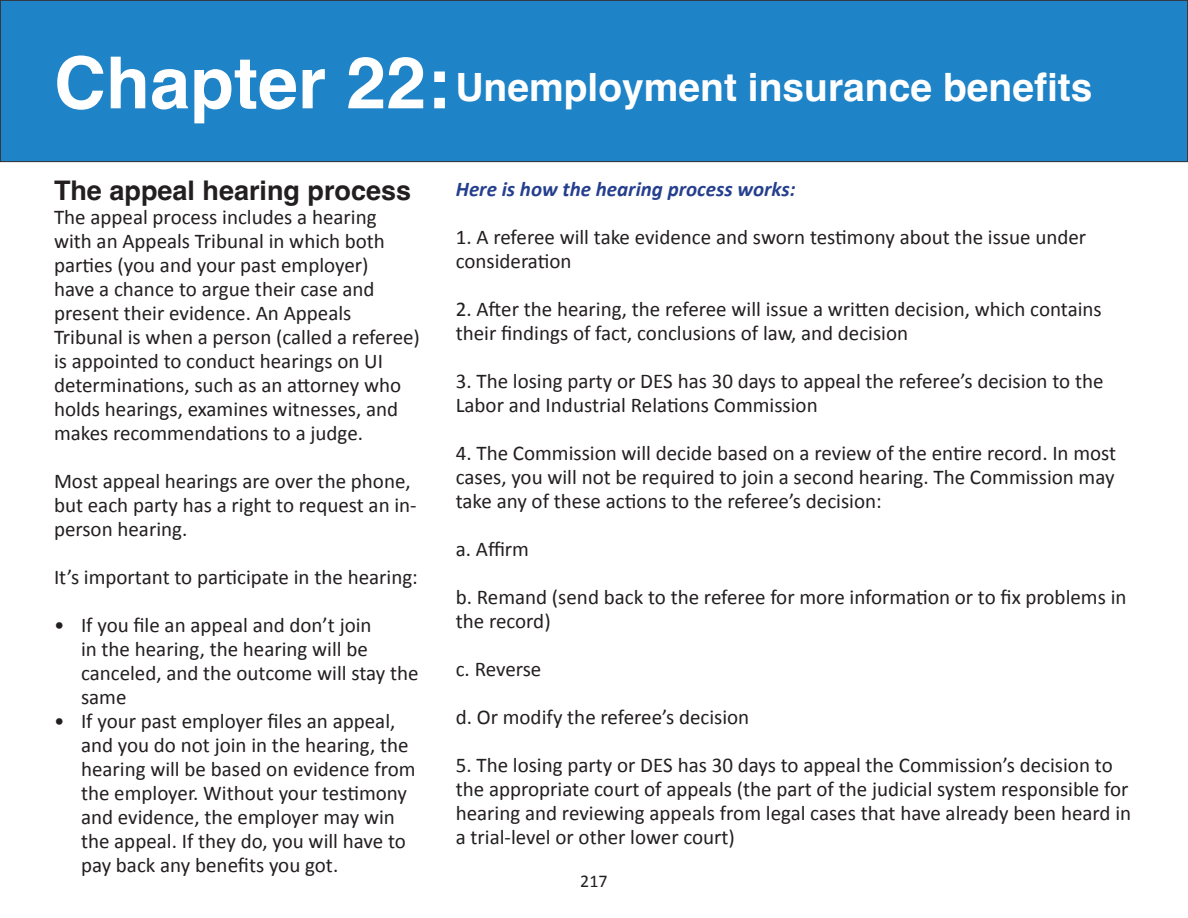
<style>
.page{position:relative;width:1188px;height:918px;background:#fff}
.page>*{position:absolute;margin:0;border:0;box-sizing:border-box;transform-origin:0 0}
.t1{font:700 72px "Helvetica";color:#fff}
.t2{font:700 39px "Helvetica";color:#fff}
.t3{font:700 27px "Helvetica";color:#231f20}
.t4{font:21px/24px "Calibri";color:#231f20}
.t5{font:italic 700 21px "Calibri";color:#253f8e}
.t6{font:18px "Calibri";color:#231f20}
</style>
<div class="page">
<div style="left:0;top:0;width:1188px;height:162px;background:#1f83c7"></div>
<div style="left:0;top:0;width:1188px;height:162px;border:1px solid #231f20"></div>
<p class="t1" style="left:54px;top:39px;width:398px">Chapter 22:</p>
<p class="t2" style="left:455px;top:64px;width:639px">Unemployment insurance benefits</p>
<p class="t3" style="left:54px;top:174px;width:359px">The appeal hearing process</p>
<p class="t4" style="left:54px;top:205px;width:367px">The appeal process includes a hearing<br>with an Appeals Tribunal in which both parties (you and your past employer)<br>have a chance to argue their case and present their evidence. An Appeals Tribunal is when a person (called a referee) is appointed to conduct hearings on UI determinations, such as an attorney who holds hearings, examines witnesses, and makes recommendations to a judge.</p>
<p class="t4" style="left:54px;top:469px;width:364px">Most appeal hearings are over the phone, but each party has a right to request an in&shy;person hearing.</p>
<p class="t4" style="left:54px;top:565px;width:365px">It’s important to participate in the hearing:</p>
<p class="t4" style="left:81px;top:613px;width:339px;text-indent:-27px">• If you file an appeal and don’t join<br>in the hearing, the hearing will be canceled, and the outcome will stay the same</p>
<p class="t4" style="left:81px;top:709px;width:336px;text-indent:-27px">• If your past employer files an appeal, and you do not join in the hearing, the hearing will be based on evidence from the employer. Without your testimony and evidence, the employer may win the appeal. If they do, you will have to pay back any benefits you got.</p>
<p class="t5" style="left:456px;top:174px;width:341px">Here is how the hearing process works:</p>
<p class="t4" style="left:456px;top:224px;width:632px">1. A referee will take evidence and sworn testimony about the issue under consideration</p>
<p class="t4" style="left:456px;top:296px;width:648px">2. After the hearing, the referee will issue a written decision, which contains their findings of fact, conclusions of law, and decision</p>
<p class="t4" style="left:456px;top:368px;width:649px">3. The losing party or DES has 30 days to appeal the referee’s decision to the<br>Labor and Industrial Relations Commission</p>
<p class="t4" style="left:456px;top:440px;width:662px;text-align:justify">4. The Commission will decide based on a review of the entire record. In most cases, you will not be required to join a second hearing. The Commission may take any of these actions to the referee’s decision:</p>
<p class="t4" style="left:456px;top:536px;width:75px">a. Affirm</p>
<p class="t4" style="left:456px;top:584px;width:672px">b. Remand (send back to the referee for more information or to fix problems in the record)</p>
<p class="t4" style="left:456px;top:656px;width:87px">c. Reverse</p>
<p class="t4" style="left:456px;top:704px;width:295px">d. Or modify the referee’s decision</p>
<p class="t4" style="left:456px;top:752px;width:677px">5. The losing party or DES has 30 days to appeal the Commission’s decision to the appropriate court of appeals (the part of the judicial system responsible for hearing and reviewing appeals from legal cases that have already been heard in a trial-level or other lower court)</p>
<p class="t6" style="left:580px;top:868px;width:29px">217</p>
</div>
